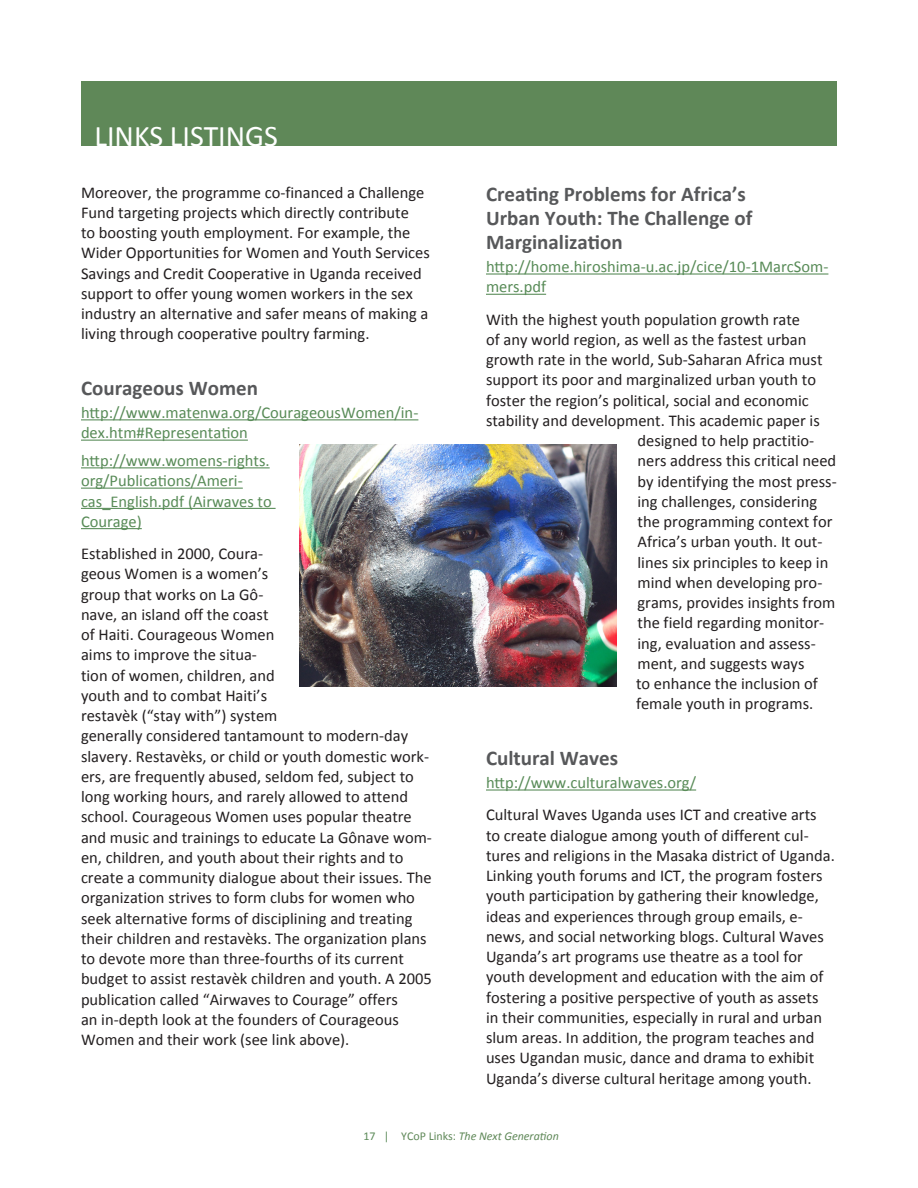
<style>
.page{position:relative;width:918px;height:1188px;background:#fff}
.page>*{position:absolute;margin:0;border:0;box-sizing:border-box;transform-origin:0 0}
.t1{font:30px "Calibri";color:#fff}
.t2{font:700 21px/24px "Calibri";color:#57585a}
.Body_Copy_2_copy{font:16.5px/20.2px "Calibri";color:#231f20}
.t3{font:16.5px/20.2px "Calibri";color:#588b57}
.t4{font:italic 12px "Calibri";color:#5f8858}
.s1{font-style:normal;color:#5b8a58}
.s2{font-style:normal}
</style>
<div class="page">
<div style="left:81px;top:81px;width:756px;height:65px;background:#5f8858"></div>
<hr style="left:81px;top:419px;width:337px;height:1px;background:#588b57">
<hr style="left:81px;top:440px;width:167px;height:1px;background:#588b57">
<hr style="left:81px;top:467px;width:189px;height:1px;background:#588b57">
<hr style="left:81px;top:488px;width:162px;height:1px;background:#588b57">
<hr style="left:81px;top:508px;width:195px;height:1px;background:#588b57">
<hr style="left:81px;top:528px;width:61px;height:1px;background:#588b57">
<hr style="left:486px;top:273px;width:342px;height:2px;background:#588b57">
<hr style="left:486px;top:294px;width:60px;height:1px;background:#588b57">
<hr style="left:486px;top:789px;width:210px;height:2px;background:#588b57">
<img style="left:300px;top:444px;width:316px;height:242px">
<h1 class="t1" style="left:94px;top:117px;width:185px">LINKS LISTINGS</h1>
<p class="Body_Copy_2_copy" style="left:81px;top:182px;width:350px">Moreover, the programme co-financed a Challenge Fund targeting projects which directly contribute<br>to boosting youth employment. For example, the Wider Opportunities for Women and Youth Services Savings and Credit Cooperative in Uganda received support to offer young women workers in the sex industry an alternative and safer means of making a living through cooperative poultry farming.</p>
<p class="t2" style="left:81px;top:376px;width:178px">Courageous Women</p>
<p class="t3" style="left:81px;top:402px;width:339px">http://www.matenwa.org/CourageousWomen/in&shy;dex.htm#Representation</p>
<p class="t3" style="left:81px;top:450px;width:192px">http://www.womens-rights. org/Publications/Ameri&shy;cas_English.pdf (Airwaves to<br>Courage)</p>
<p class="Body_Copy_2_copy" style="left:81px;top:543px;width:352px">Established in 2000, Coura-<br>geous Women is a women’s<br>group that works on La Gô-<br>nave, an island off the coast<br>of Haiti. Courageous Women<br>aims to improve the situa-<br>tion of women, children, and<br>youth and to combat Haiti’s<br>restavèk (“stay with”) system<br>generally considered tantamount to modern-day slavery. Restavèks, or child or youth domestic work&shy;ers, are frequently abused, seldom fed, subject to long working hours, and rarely allowed to attend school. Courageous Women uses popular theatre and music and trainings to educate La Gônave wom&shy;en, children, and youth about their rights and to create a community dialogue about their issues. The organization strives to form clubs for women who seek alternative forms of disciplining and treating their children and restavèks. The organization plans to devote more than three-fourths of its current budget to assist restavèk children and youth. A 2005 publication called “Airwaves to Courage” offers<br>an in-depth look at the founders of Courageous Women and their work (see link above).</p>
<p class="t2" style="left:486px;top:182px;width:268px">Creating Problems for Africa’s<br>Urban Youth: The Challenge of<br>Marginalization</p>
<p class="t3" style="left:486px;top:257px;width:344px">http://home.hiroshima-u.ac.jp/cice/10-1MarcSom&shy;mers.pdf</p>
<p class="Body_Copy_2_copy" style="left:486px;top:309px;width:316px">With the highest youth population growth rate</p>
<p class="Body_Copy_2_copy" style="left:486px;top:329px;width:322px">of any world region, as well as the fastest urban</p>
<p class="Body_Copy_2_copy" style="left:486px;top:350px;width:338px">growth rate in the world, Sub-Saharan Africa must</p>
<p class="Body_Copy_2_copy" style="left:486px;top:370px;width:332px">support its poor and marginalized urban youth to</p>
<p class="Body_Copy_2_copy" style="left:486px;top:390px;width:324px">foster the region’s political, social and economic</p>
<p class="Body_Copy_2_copy" style="left:486px;top:410px;width:335px">stability and development. This academic paper is</p>
<p class="Body_Copy_2_copy" style="left:638px;top:431px;width:178px">designed to help practitio-</p>
<p class="Body_Copy_2_copy" style="left:638px;top:451px;width:200px">ners address this critical need</p>
<p class="Body_Copy_2_copy" style="left:638px;top:471px;width:201px">by identifying the most press-</p>
<p class="Body_Copy_2_copy" style="left:638px;top:491px;width:181px">ing challenges, considering</p>
<p class="Body_Copy_2_copy" style="left:638px;top:512px;width:196px">the programming context for</p>
<p class="Body_Copy_2_copy" style="left:638px;top:532px;width:186px">Africa’s urban youth. It out-</p>
<p class="Body_Copy_2_copy" style="left:638px;top:552px;width:192px">lines six principles to keep in</p>
<p class="Body_Copy_2_copy" style="left:638px;top:572px;width:186px">mind when developing pro-</p>
<p class="Body_Copy_2_copy" style="left:638px;top:593px;width:199px">grams, provides insights from</p>
<p class="Body_Copy_2_copy" style="left:638px;top:613px;width:188px">the field regarding monitor-</p>
<p class="Body_Copy_2_copy" style="left:638px;top:633px;width:180px">ing, evaluation and assess-</p>
<p class="Body_Copy_2_copy" style="left:638px;top:653px;width:169px">ment, and suggests ways</p>
<p class="Body_Copy_2_copy" style="left:636px;top:674px;width:184px">to enhance the inclusion of</p>
<p class="Body_Copy_2_copy" style="left:636px;top:694px;width:179px">female youth in programs.</p>
<p class="t2" style="left:486px;top:746px;width:134px">Cultural Waves</p>
<p class="t3" style="left:486px;top:773px;width:212px">http://www.culturalwaves.org/</p>
<p class="Body_Copy_2_copy" style="left:486px;top:805px;width:351px">Cultural Waves Uganda uses ICT and creative arts<br>to create dialogue among youth of different cul&shy;tures and religions in the Masaka district of Uganda.<br>Linking youth forums and ICT, the program fosters youth participation by gathering their knowledge, ideas and experiences through group emails, e&shy;news, and social networking blogs. Cultural Waves Uganda’s art programs use theatre as a tool for youth development and education with the aim of fostering a positive perspective of youth as assets in their communities, especially in rural and urban slum areas. In addition, the program teaches and uses Ugandan music, dance and drama to exhibit Uganda’s diverse cultural heritage among youth.</p>
<p class="t4" style="left:363px;top:1127px;width:197px"><span class="s1">17 |</span> <span class="s2">YCoP Links:</span> The Next Generation</p>
</div>
